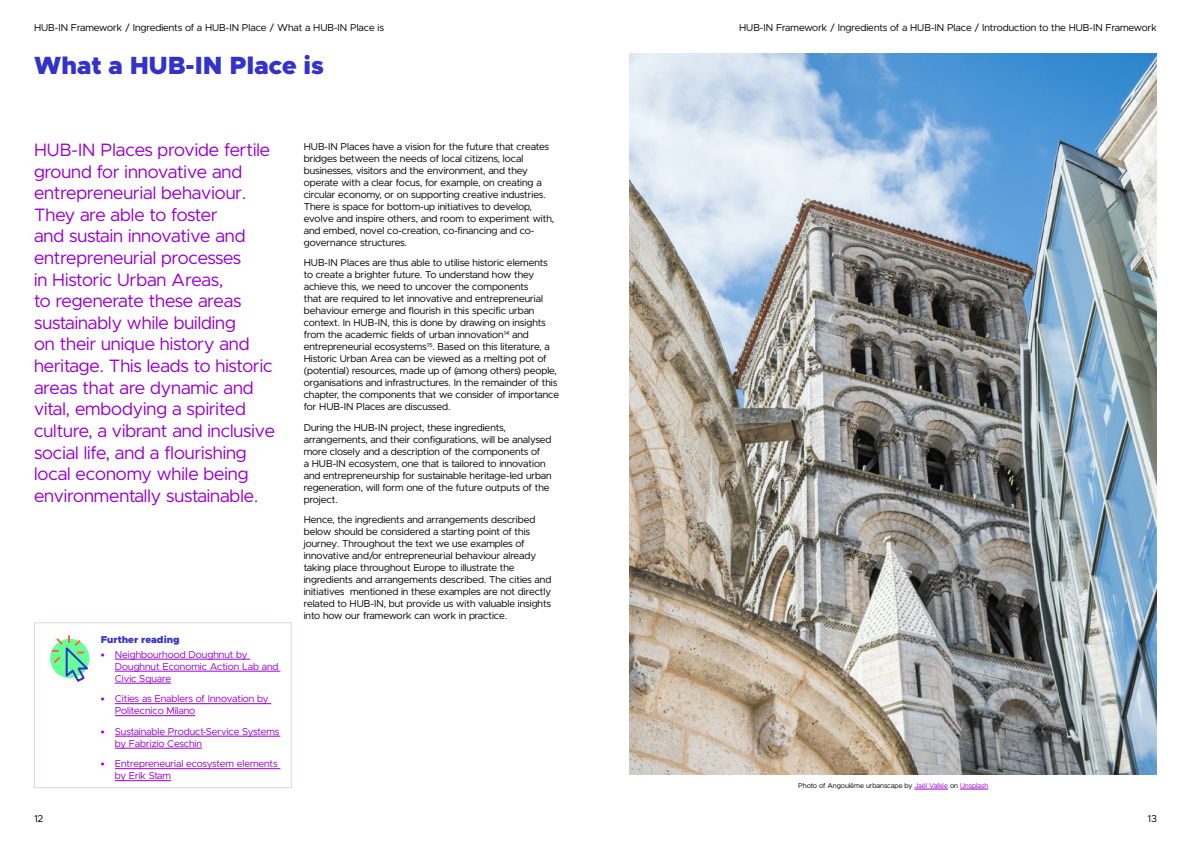
<style>
.page{position:relative;width:1191px;height:842px;background:#fff}
.page>*{position:absolute;margin:0;border:0;box-sizing:border-box;transform-origin:0 0}
.Page_title{font:900 25px "Metropolis";color:#33c}
.Page_Subtitle{font:18px/21.6px "Metropolis";color:#90c}
.t1{font:10px/12px "Metropolis";color:#000}
.t2{font:10px/12px "Metropolis";color:#90c}
.Page_Subtitle_2{font:900 10px "Metropolis";color:#33c}
.t3{font:7px "Metropolis";color:#000}
.s1{font-weight:900}
.s2{color:#90c}
</style>
<div class="page">
<img style="left:629px;top:54px;width:528px;height:721px">
<div style="left:34px;top:622px;width:258px;height:166px;border:1px solid #e2d3d3"></div>
<hr style="left:115px;top:659px;width:135px;height:1px;background:#90c">
<hr style="left:115px;top:671px;width:165px;height:1px;background:#90c">
<hr style="left:115px;top:683px;width:56px;height:1px;background:#90c">
<hr style="left:115px;top:703px;width:156px;height:1px;background:#90c">
<hr style="left:115px;top:715px;width:80px;height:1px;background:#90c">
<hr style="left:115px;top:736px;width:165px;height:1px;background:#90c">
<hr style="left:115px;top:748px;width:87px;height:1px;background:#90c">
<hr style="left:115px;top:768px;width:165px;height:1px;background:#90c">
<hr style="left:115px;top:780px;width:56px;height:1px;background:#90c">
<div style="left:50px;top:639px;width:39px;height:39px;background:#6f9;border-radius:50%"></div>
<svg style="left:52px;top:636px;width:37px;height:46px"></svg>
<hr style="left:914px;top:789px;width:34px;height:1px;background:#90c">
<svg style="left:960px;top:789px;width:28px;height:1px"></svg>
<p class="t1" style="left:34px;top:22px;width:351px">HUB-IN Framework / Ingredients of a HUB-IN Place / What a HUB-IN Place is</p>
<p class="Page_title" style="left:34px;top:49px;width:291px">What a HUB-IN Place is</p>
<p class="Page_Subtitle" style="left:34px;top:139px;width:242px">HUB-IN Places provide fertile ground for innovative and entrepreneurial behaviour.<br>They are able to foster<br>and sustain innovative and entrepreneurial processes<br>in Historic Urban Areas,<br>to regenerate these areas sustainably while building<br>on their unique history and heritage. This leads to historic areas that are dynamic and vital, embodying a spirited culture, a vibrant and inclusive social life, and a flourishing local economy while being environmentally sustainable.</p>
<p class="t1" style="left:304px;top:140px;width:252px">HUB-IN Places have a vision for the future that creates bridges between the needs of local citizens, local businesses, visitors and the environment, and they operate with a clear focus, for example, on creating a circular economy, or on supporting creative industries.<br>There is space for bottom-up initiatives to develop, evolve and inspire others, and room to experiment with, and embed, novel co-creation, co-financing and co&shy;governance structures.</p>
<p class="t1" style="left:304px;top:257px;width:257px">HUB-IN Places are thus able to utilise historic elements to create a brighter future. To understand how they achieve this, we need to uncover the components<br>that are required to let innovative and entrepreneurial behaviour emerge and flourish in this specific urban context. In HUB-IN, this is done by drawing on insights from the academic fields of urban innovation<sup>14</sup> and entrepreneurial ecosystems<sup>15</sup>. Based on this literature, a Historic Urban Area can be viewed as a melting pot of (potential) resources, made up of (among others) people, organisations and infrastructures. In the remainder of this chapter, the components that we consider of importance for HUB-IN Places are discussed.</p>
<p class="t1" style="left:304px;top:421px;width:249px">During the HUB-IN project, these ingredients, arrangements, and their configurations, will be analysed more closely and a description of the components of<br>a HUB-IN ecosystem, one that is tailored to innovation and entrepreneurship for sustainable heritage-led urban regeneration, will form one of the future outputs of the project.</p>
<p class="t1" style="left:304px;top:514px;width:249px">Hence, the ingredients and arrangements described below should be considered a starting point of this journey. Throughout the text we use examples of innovative and/or entrepreneurial behaviour already taking place throughout Europe to illustrate the ingredients and arrangements described. The cities and initiatives mentioned in these examples are not directly related to HUB-IN, but provide us with valuable insights into how our framework can work in practice.</p>
<p class="t1" style="left:34px;top:812px;width:11px">12</p>
<p class="Page_Subtitle_2" style="left:101px;top:633px;width:80px">Further reading</p>
<p class="t2" style="left:115px;top:648px;width:165px;text-indent:-14px"><span class="s1">•</span> Neighbourhood Doughnut by<br>Doughnut Economic Action Lab and<br>Civic Square</p>
<p class="t2" style="left:115px;top:693px;width:155px;text-indent:-14px"><span class="s1">•</span> Cities as Enablers of Innovation by<br>Politecnico Milano</p>
<p class="t2" style="left:115px;top:725px;width:166px;text-indent:-14px"><span class="s1">•</span> Sustainable Product-Service Systems by Fabrizio Ceschin</p>
<p class="t2" style="left:115px;top:758px;width:164px;text-indent:-14px"><span class="s1">•</span> Entrepreneurial ecosystem elements by Erik Stam</p>
<p class="t1" style="left:739px;top:22px;width:419px">HUB-IN Framework / Ingredients of a HUB-IN Place / Introduction to the HUB-IN Framework</p>
<p class="t3" style="left:798px;top:781px;width:191px">Photo of Angoulême urbanscape by <span class="s2">Jaël Vallée</span> on <span class="s2">Unsplash</span></p>
<p class="t1" style="left:1147px;top:812px;width:11px">13</p>
</div>
